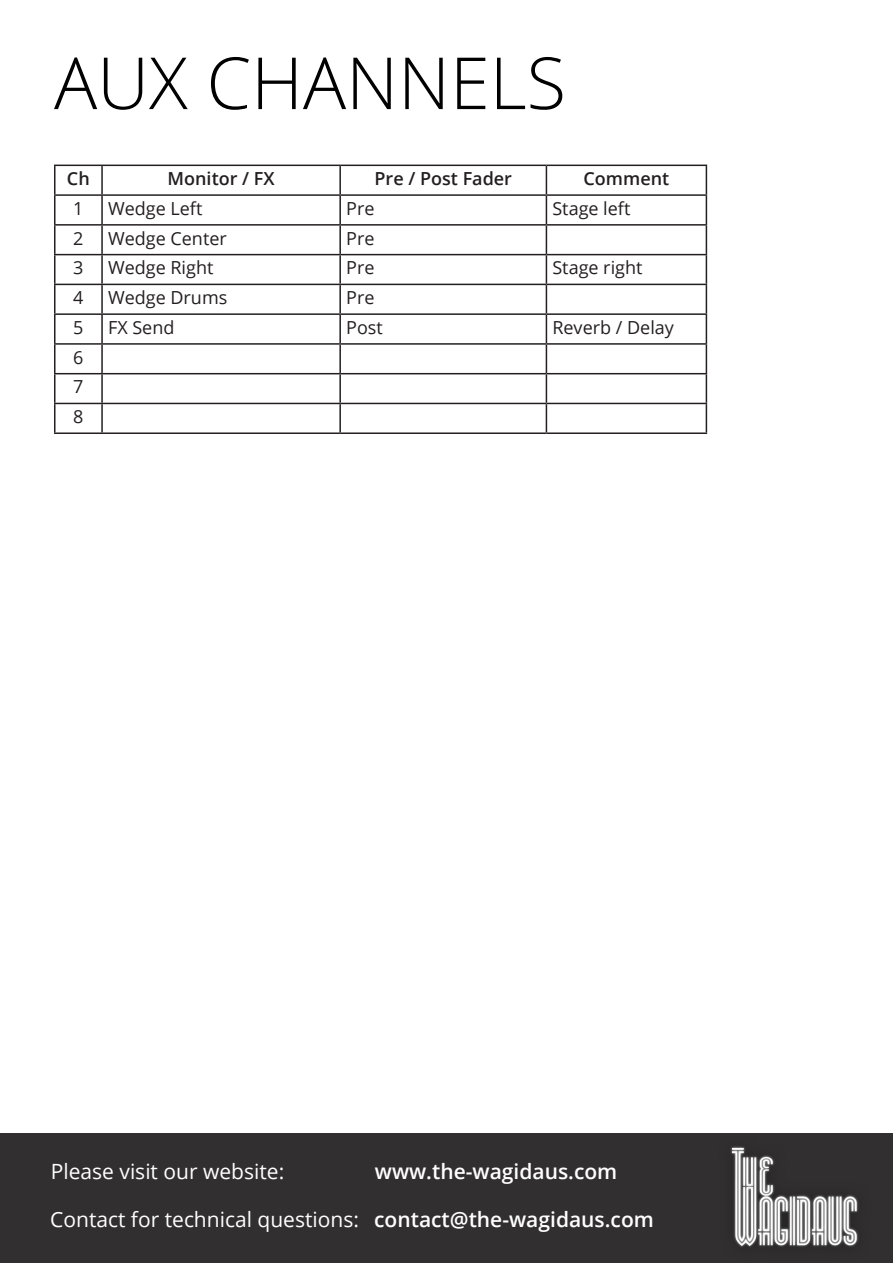
<style>
.page{position:relative;width:893px;height:1263px;background:#fff}
.page>*{position:absolute;margin:0;border:0;box-sizing:border-box;transform-origin:0 0}
.t1{font:300 72px "Open Sans";color:#000001}
.t2{font:21px "Open Sans";color:#fff}
.t3{font:600 21px "Open Sans";color:#fff}
.t4{font:18px "Open Sans";color:#231f20}
.t5{font:600 18px "Open Sans";color:#231f20}
.s1{font-weight:600}
</style>
<div class="page">
<div style="left:0;top:1133px;width:893px;height:130px;background:#312f30"></div>
<img style="left:731px;top:1146px;width:127px;height:101px">
<hr style="left:54px;top:165px;width:48px;height:1px;background:#231f20">
<hr style="left:54px;top:166px;width:2px;height:28px;background:#231f20">
<hr style="left:102px;top:165px;width:238px;height:1px;background:#231f20">
<hr style="left:101px;top:166px;width:2px;height:28px;background:#231f20">
<hr style="left:340px;top:165px;width:206px;height:1px;background:#231f20">
<hr style="left:339px;top:166px;width:2px;height:28px;background:#231f20">
<hr style="left:546px;top:165px;width:161px;height:1px;background:#231f20">
<hr style="left:54px;top:194px;width:48px;height:2px;background:#231f20">
<hr style="left:54px;top:196px;width:2px;height:28px;background:#231f20">
<hr style="left:102px;top:194px;width:238px;height:2px;background:#231f20">
<hr style="left:101px;top:196px;width:2px;height:28px;background:#231f20">
<hr style="left:340px;top:194px;width:206px;height:2px;background:#231f20">
<hr style="left:339px;top:196px;width:2px;height:28px;background:#231f20">
<hr style="left:546px;top:194px;width:161px;height:2px;background:#231f20">
<hr style="left:54px;top:224px;width:48px;height:2px;background:#231f20">
<hr style="left:54px;top:226px;width:2px;height:28px;background:#231f20">
<hr style="left:102px;top:224px;width:238px;height:2px;background:#231f20">
<hr style="left:101px;top:226px;width:2px;height:28px;background:#231f20">
<hr style="left:340px;top:224px;width:206px;height:2px;background:#231f20">
<hr style="left:339px;top:226px;width:2px;height:28px;background:#231f20">
<hr style="left:546px;top:224px;width:161px;height:2px;background:#231f20">
<hr style="left:54px;top:254px;width:48px;height:1px;background:#231f20">
<hr style="left:54px;top:255px;width:2px;height:29px;background:#231f20">
<hr style="left:102px;top:254px;width:238px;height:1px;background:#231f20">
<hr style="left:101px;top:255px;width:2px;height:29px;background:#231f20">
<hr style="left:340px;top:254px;width:206px;height:1px;background:#231f20">
<hr style="left:339px;top:255px;width:2px;height:29px;background:#231f20">
<hr style="left:546px;top:254px;width:161px;height:1px;background:#231f20">
<hr style="left:54px;top:284px;width:48px;height:1px;background:#231f20">
<hr style="left:54px;top:285px;width:2px;height:28px;background:#231f20">
<hr style="left:102px;top:284px;width:238px;height:1px;background:#231f20">
<hr style="left:101px;top:285px;width:2px;height:28px;background:#231f20">
<hr style="left:340px;top:284px;width:206px;height:1px;background:#231f20">
<hr style="left:339px;top:285px;width:2px;height:28px;background:#231f20">
<hr style="left:546px;top:284px;width:161px;height:1px;background:#231f20">
<hr style="left:54px;top:313px;width:48px;height:2px;background:#231f20">
<hr style="left:54px;top:315px;width:2px;height:28px;background:#231f20">
<hr style="left:102px;top:313px;width:238px;height:2px;background:#231f20">
<hr style="left:101px;top:315px;width:2px;height:28px;background:#231f20">
<hr style="left:340px;top:313px;width:206px;height:2px;background:#231f20">
<hr style="left:339px;top:315px;width:2px;height:28px;background:#231f20">
<hr style="left:546px;top:313px;width:161px;height:2px;background:#231f20">
<hr style="left:54px;top:343px;width:48px;height:2px;background:#231f20">
<hr style="left:54px;top:345px;width:2px;height:28px;background:#231f20">
<hr style="left:102px;top:343px;width:238px;height:2px;background:#231f20">
<hr style="left:101px;top:345px;width:2px;height:28px;background:#231f20">
<hr style="left:340px;top:343px;width:206px;height:2px;background:#231f20">
<hr style="left:339px;top:345px;width:2px;height:28px;background:#231f20">
<hr style="left:546px;top:343px;width:161px;height:2px;background:#231f20">
<hr style="left:54px;top:373px;width:48px;height:1px;background:#231f20">
<hr style="left:54px;top:374px;width:2px;height:29px;background:#231f20">
<hr style="left:102px;top:373px;width:238px;height:1px;background:#231f20">
<hr style="left:101px;top:374px;width:2px;height:29px;background:#231f20">
<hr style="left:340px;top:373px;width:206px;height:1px;background:#231f20">
<hr style="left:339px;top:374px;width:2px;height:29px;background:#231f20">
<hr style="left:546px;top:373px;width:161px;height:1px;background:#231f20">
<hr style="left:54px;top:403px;width:48px;height:1px;background:#231f20">
<hr style="left:54px;top:404px;width:2px;height:28px;background:#231f20">
<hr style="left:102px;top:403px;width:238px;height:1px;background:#231f20">
<hr style="left:101px;top:404px;width:2px;height:28px;background:#231f20">
<hr style="left:340px;top:403px;width:206px;height:1px;background:#231f20">
<hr style="left:339px;top:404px;width:2px;height:28px;background:#231f20">
<hr style="left:546px;top:403px;width:161px;height:1px;background:#231f20">
<svg style="left:546px;top:166px;width:1px;height:266px"></svg>
<svg style="left:706px;top:166px;width:1px;height:266px"></svg>
<hr style="left:54px;top:432px;width:48px;height:2px;background:#231f20">
<hr style="left:102px;top:432px;width:238px;height:2px;background:#231f20">
<hr style="left:340px;top:432px;width:206px;height:2px;background:#231f20">
<hr style="left:546px;top:432px;width:161px;height:2px;background:#231f20">
<p class="t1" style="left:54px;top:34px;width:513px">AUX CHANNELS</p>
<p class="t5" style="left:67px;top:166px;width:24px">Ch</p>
<p class="t5" style="left:168px;top:166px;width:109px">Monitor / FX</p>
<p class="t5" style="left:375px;top:166px;width:139px">Pre / Post Fader</p>
<p class="t5" style="left:584px;top:166px;width:87px">Comment</p>
<p class="t4" style="left:73px;top:196px;width:12px">1</p>
<p class="t4" style="left:108px;top:196px;width:96px">Wedge Left</p>
<p class="t4" style="left:346px;top:196px;width:30px">Pre</p>
<p class="t4" style="left:552px;top:196px;width:79px">Stage left</p>
<p class="t4" style="left:73px;top:226px;width:12px">2</p>
<p class="t4" style="left:108px;top:226px;width:120px">Wedge Center</p>
<p class="t4" style="left:346px;top:226px;width:30px">Pre</p>
<p class="t4" style="left:73px;top:256px;width:12px">3</p>
<p class="t4" style="left:108px;top:256px;width:107px">Wedge Right</p>
<p class="t4" style="left:346px;top:256px;width:30px">Pre</p>
<p class="t4" style="left:552px;top:256px;width:92px">Stage right</p>
<p class="t4" style="left:73px;top:285px;width:12px">4</p>
<p class="t4" style="left:108px;top:285px;width:121px">Wedge Drums</p>
<p class="t4" style="left:346px;top:285px;width:30px">Pre</p>
<p class="t4" style="left:73px;top:315px;width:12px">5</p>
<p class="t4" style="left:108px;top:315px;width:68px">FX Send</p>
<p class="t4" style="left:346px;top:315px;width:38px">Post</p>
<p class="t4" style="left:552px;top:315px;width:123px">Reverb / Delay</p>
<p class="t4" style="left:73px;top:345px;width:12px">6</p>
<p class="t4" style="left:73px;top:375px;width:12px">7</p>
<p class="t4" style="left:73px;top:404px;width:12px">8</p>
<p class="t2" style="left:51px;top:1157px;width:235px">Please visit our website:</p>
<p class="t3" style="left:375px;top:1157px;width:244px">www.the-wagidaus.com</p>
<p class="t2" style="left:50px;top:1205px;width:605px">Contact for technical questions: <span class="s1">contact@the-wagidaus.com</span></p>
</div>
